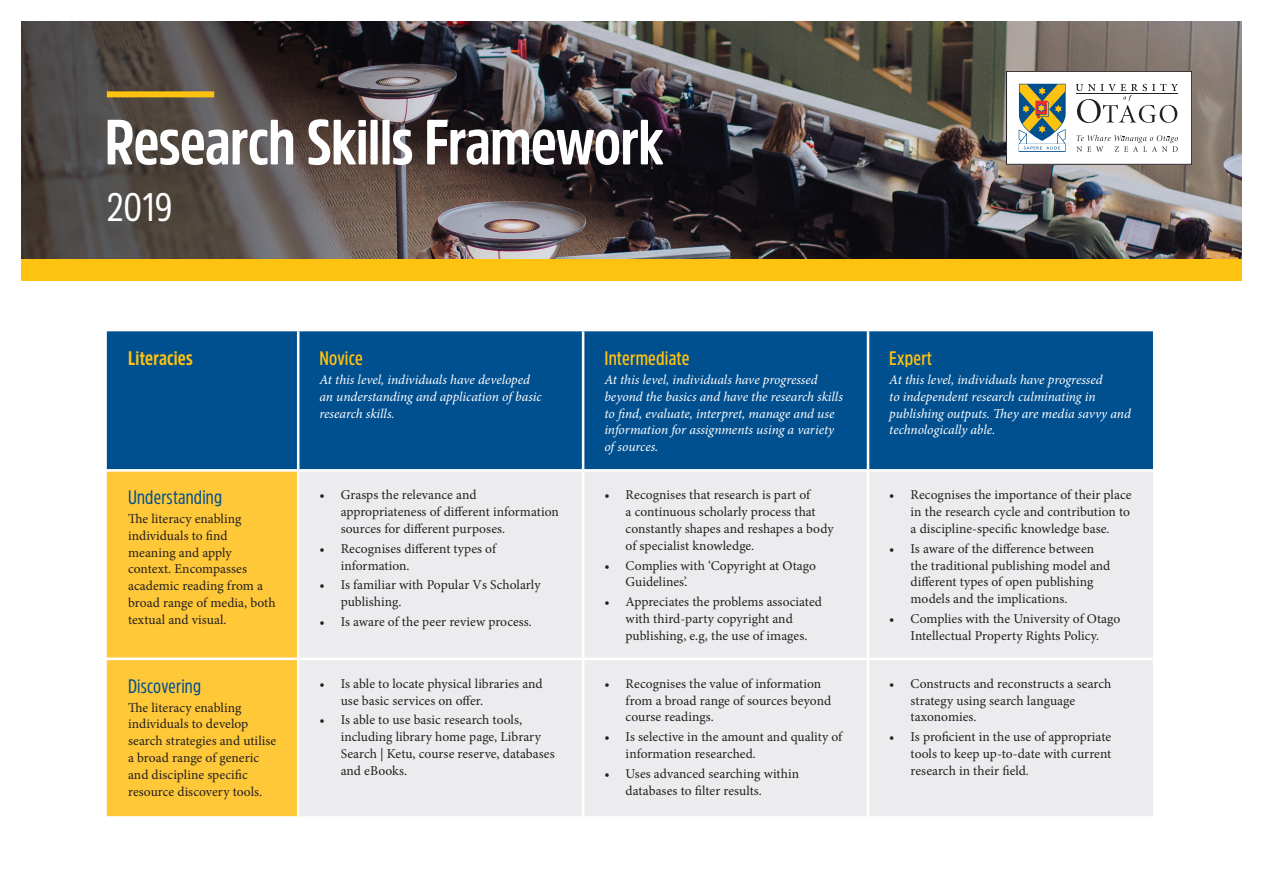
<style>
.page{position:relative;width:1263px;height:893px;background:#fff}
.page>*{position:absolute;margin:0;border:0;box-sizing:border-box;transform-origin:0 0}
.t1{font:700 63.45px "Amsi Pro Cond";letter-spacing:-.015em;color:#fff}
.Subhead{font:39.75px "Amsi Pro Cond";color:#fff}
.Sub-sub{font:600 19.5px "Amsi Pro Cond";letter-spacing:.01em;color:#fec210}
.Sub-sub-2{font:19.5px "Amsi Pro Cond";letter-spacing:.01em;color:#004f8f}
.Sub-sub-3{font:700 19.5px "Amsi Pro Cond";letter-spacing:.01em;color:#fec210}
.Bullet{font:13.5px/16.8px "Minion Pro";letter-spacing:.005em;color:#231f20}
.Bullet-2{font:italic 13.5px/16.8px "Minion Pro";letter-spacing:-.005em;color:#fff}
.Body{font:13.5px/16.8px "Minion Pro";letter-spacing:.005em;color:#231f20}
</style>
<div class="page">
<img style="left:531px;top:21px;width:711px;height:238px">
<svg style="left:21px;top:21px;width:510px;height:238px;background:#514846"></svg>
<div style="left:107px;top:91px;width:107px;height:6px;background:#fec210"></div>
<div style="left:1006px;top:71px;width:185px;height:93px;background:#fff"></div>
<div style="left:1006px;top:71px;width:186px;height:93px;border:1px solid #231f20"></div>
<svg style="left:1076px;top:84px;width:102px;height:39px"></svg>
<hr style="left:1077px;top:93px;width:101px;height:1px;background:#231f20">
<svg style="left:1019px;top:84px;width:47px;height:68px"></svg>
<svg style="left:1076px;top:135px;width:102px;height:17px"></svg>
<div style="left:21px;top:259px;width:1221px;height:21px;background:#fec210"></div>
<div style="left:107px;top:331px;width:1046px;height:138px;background:#004f8f"></div>
<div style="left:107px;top:472px;width:190px;height:344px;background:#ffc838"></div>
<div style="left:300px;top:472px;width:853px;height:344px;background:#ececee"></div>
<hr style="left:297px;top:331px;width:2px;height:138px;background:#fff">
<hr style="left:582px;top:331px;width:2px;height:138px;background:#fff">
<hr style="left:867px;top:331px;width:2px;height:138px;background:#fff">
<hr style="left:582px;top:472px;width:2px;height:185px;background:#fff">
<hr style="left:867px;top:472px;width:2px;height:185px;background:#fff">
<hr style="left:107px;top:657px;width:191px;height:3px;background:#fff">
<hr style="left:298px;top:657px;width:285px;height:3px;background:#fff">
<hr style="left:583px;top:657px;width:285px;height:3px;background:#fff">
<hr style="left:582px;top:660px;width:2px;height:156px;background:#fff">
<hr style="left:868px;top:657px;width:285px;height:3px;background:#fff">
<hr style="left:867px;top:660px;width:2px;height:156px;background:#fff">
<p class="t1" style="left:105px;top:99px;width:560px">Research Skills Framework</p>
<p class="Subhead" style="left:107px;top:180px;width:67px">2019</p>
<p class="Sub-sub-3" style="left:128px;top:345px;width:66px">Literacies</p>
<p class="Sub-sub" style="left:319px;top:345px;width:45px">Novice</p>
<p class="Bullet-2" style="left:319px;top:371px;width:224px">At this level, individuals have developed an understanding and application of basic research skills.</p>
<p class="Sub-sub-2" style="left:128px;top:484px;width:95px">Understanding</p>
<p class="Body" style="left:128px;top:510px;width:149px">The literacy enabling individuals to find meaning and apply context. Encompasses academic reading from a broad range of media, both textual and visual.</p>
<p class="Sub-sub-2" style="left:128px;top:672px;width:74px">Discovering</p>
<p class="Body" style="left:128px;top:699px;width:150px">The literacy enabling individuals to develop search strategies and utilise a broad range of generic and discipline specific resource discovery tools.</p>
<p class="Bullet" style="left:341px;top:487px;width:220px;text-indent:-21px">• Grasps the relevance and appropriateness of different information sources for different purposes.</p>
<p class="Bullet" style="left:341px;top:540px;width:157px;text-indent:-21px">• Recognises different types of information.</p>
<p class="Bullet" style="left:341px;top:577px;width:201px;text-indent:-21px">• Is familiar with Popular Vs Scholarly publishing.</p>
<p class="Bullet" style="left:319px;top:613px;width:214px">• Is aware of the peer review process.</p>
<p class="Bullet" style="left:341px;top:675px;width:203px;text-indent:-21px">• Is able to locate physical libraries and use basic services on offer.</p>
<p class="Bullet" style="left:341px;top:712px;width:215px;text-indent:-21px">• Is able to use basic research tools, including library home page, Library<br>Search | Ketu, course reserve, databases and eBooks.</p>
<p class="Sub-sub" style="left:604px;top:345px;width:87px">Intermediate</p>
<p class="Bullet-2" style="left:604px;top:371px;width:240px">At this level, individuals have progressed beyond the basics and have the research skills to find, evaluate, interpret, manage and use information for assignments using a variety of sources.</p>
<p class="Bullet" style="left:626px;top:487px;width:209px;text-indent:-21px">• Recognises that research is part of<br>a continuous scholarly process that constantly shapes and reshapes a body of specialist knowledge.</p>
<p class="Bullet" style="left:626px;top:557px;width:192px;text-indent:-21px">• Complies with ‘Copyright at Otago<br>Guidelines’.</p>
<p class="Bullet" style="left:604px;top:593px;width:219px;text-align:center">• Appreciates the problems associated with third-party copyright and publishing, e.g, the use of images.</p>
<p class="Bullet" style="left:626px;top:675px;width:207px;text-indent:-21px">• Recognises the value of information from a broad range of sources beyond course readings.</p>
<p class="Bullet" style="left:626px;top:728px;width:218px;text-indent:-21px">• Is selective in the amount and quality of information researched.</p>
<p class="Bullet" style="left:626px;top:765px;width:175px;text-indent:-21px">• Uses advanced searching within databases to filter results.</p>
<p class="Sub-sub" style="left:889px;top:345px;width:44px">Expert</p>
<p class="Bullet-2" style="left:889px;top:371px;width:243px">At this level, individuals have progressed<br>to independent research culminating in publishing outputs. They are media savvy and technologically able.</p>
<p class="Bullet" style="left:910px;top:487px;width:222px;text-align:justify;text-indent:-21px">• Recognises the importance of their place in the research cycle and contribution to a discipline-specific knowledge base.</p>
<p class="Bullet" style="left:910px;top:540px;width:201px;text-indent:-21px">• Is aware of the difference between the traditional publishing model and different types of open publishing models and the implications.</p>
<p class="Bullet" style="left:889px;top:610px;width:233px;text-align:center">• Complies with the University of Otago<br>Intellectual Property Rights Policy.</p>
<p class="Bullet" style="left:910px;top:675px;width:202px;text-indent:-21px">• Constructs and reconstructs a search strategy using search language taxonomies.</p>
<p class="Bullet" style="left:910px;top:728px;width:202px;text-align:justify;text-indent:-21px">• Is proficient in the use of appropriate tools to keep up-to-date with current research in their field.</p>
</div>
